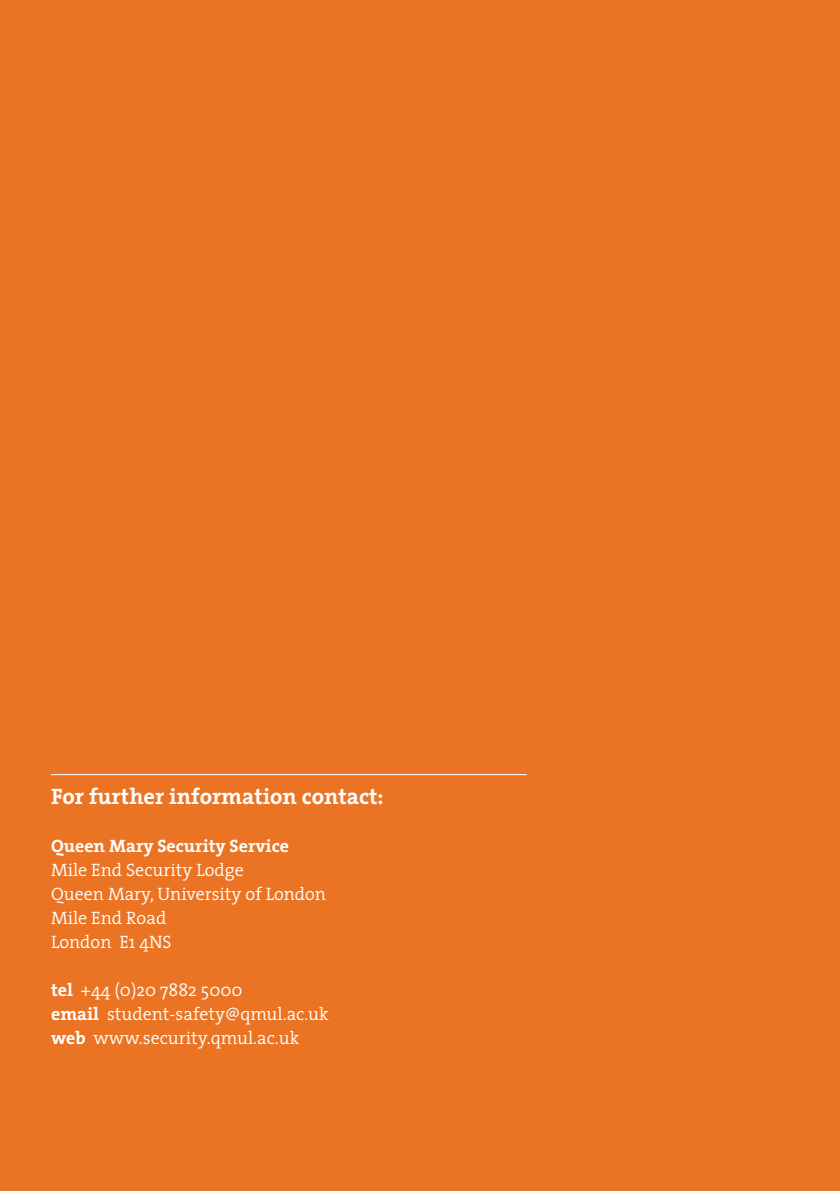
<style>
.page{position:relative;width:840px;height:1191px;background:#fff}
.page>*{position:absolute;margin:0;border:0;box-sizing:border-box;transform-origin:0 0}
.t1{font:700 22.4px "The Serif";color:#fff}
.t2{font:300 18px/24px "The Serif";color:#fff}
.t3{font:700 18px "The Serif";color:#fff}
.s1{font-weight:700}
</style>
<div class="page">
<div style="left:0;top:0;width:839px;height:1191px;background:#ea7424"></div>
<hr style="left:51px;top:774px;width:475px;height:1px;background:#fff">
<p class="t1" style="left:51px;top:778px;width:334px">For further information contact:</p>
<p class="t3" style="left:51px;top:831px;width:239px">Queen Mary Security Service</p>
<p class="t2" style="left:51px;top:857px;width:276px">Mile End Security Lodge<br>Queen Mary, University of London<br>Mile End Road<br>London E1 4NS</p>
<p class="t2" style="left:51px;top:977px;width:279px"><span class="s1">tel</span> +44 (0)20 7882 5000<br><span class="s1">email</span> student-safety@qmul.ac.uk <span class="s1">web</span> www.security.qmul.ac.uk</p>
</div>
